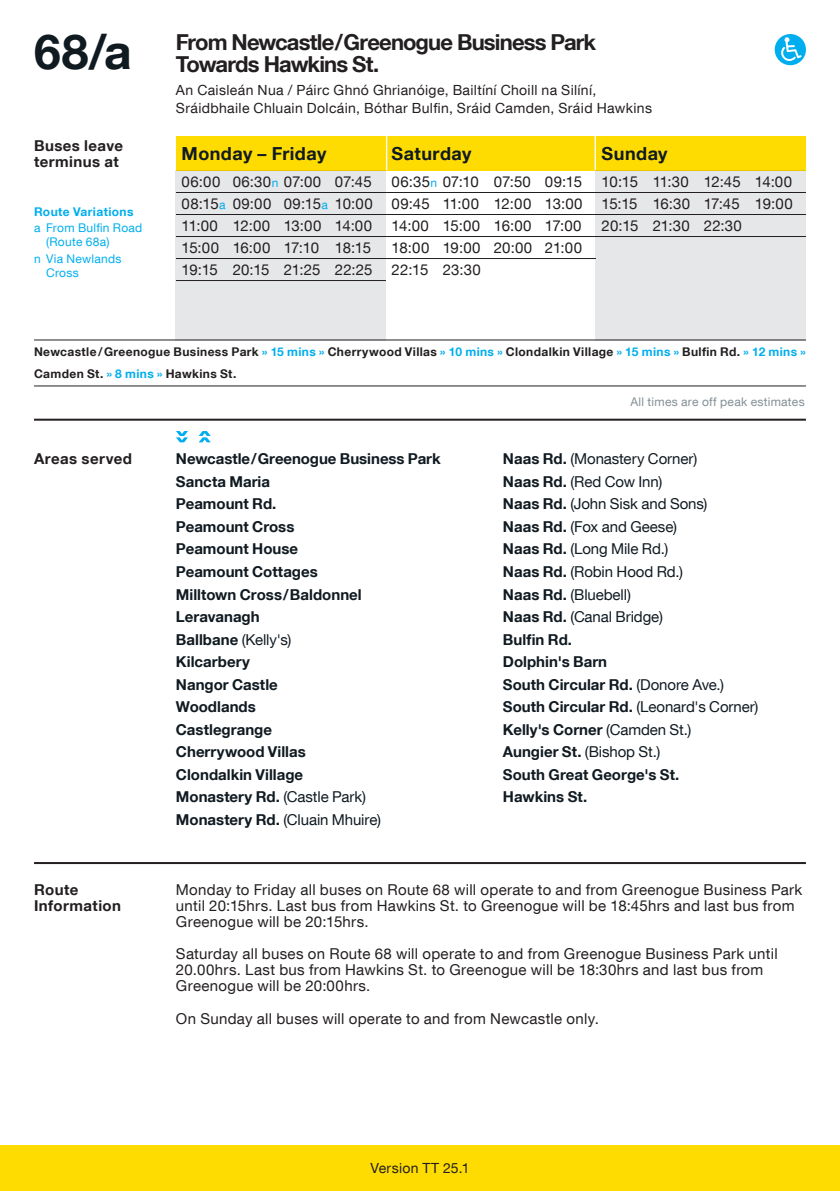
<style>
.page{position:relative;width:840px;height:1191px;background:#fff}
.page>*{position:absolute;margin:0;border:0;box-sizing:border-box;transform-origin:0 0}
.route_number{font:700 48px "Helvetica Neue LT Com";color:#101a21}
.Towards_heading{font:700 22px "Helvetica Neue LT Com";letter-spacing:-.04em;color:#231f20}
.Day_Heading{font:700 18px "Helvetica Neue LT Com";letter-spacing:.025em;color:#101a21}
.Notes_Contents{font:15px/22px "Helvetica Neue LT Com";letter-spacing:.02em;color:#231f20;text-align:justify}
.Fare_Stages{font:700 15px "Helvetica Neue LT Com";color:#101a21}
.Fare_Stages-2{font:15px "Helvetica Neue LT Com";letter-spacing:-.005em;color:#101a21}
.Departure_times_with_rules_letters{font:15px "Helvetica Neue LT Com";letter-spacing:.02em;color:#231f20}
.Buses_leave_terminus_at__Title{font:700 15px/16px "Helvetica Neue LT Com";letter-spacing:.03em;color:#231f20}
.Fare_information__Title{font:700 15px "Helvetica Neue LT Com";letter-spacing:.03em;color:#231f20}
.Fare_Stages_Left_Title{font:700 15px "Helvetica Neue LT Com";letter-spacing:.03em;color:#231f20}
.Departure_times_without_rules{font:15px "Helvetica Neue LT Com";letter-spacing:.01em;color:#231f20}
.Irish_names{font:14px/18px "Helvetica Neue LT Com";letter-spacing:.025em;color:#231f20}
.Operative_date___Garage_Details{font:14px "Helvetica Neue LT Com";letter-spacing:.02em;color:#231f20}
.Interval_times{font:700 12px/22.6px "Helvetica Neue LT Com";letter-spacing:.03em;color:#231f20}
.Exception_information{font:12px/14px "Helvetica Neue LT Com";letter-spacing:.025em;color:#00aeef}
.Operative_date{font:12px "Helvetica Neue LT Com";letter-spacing:.025em;color:#828f96}
.Exception_information-2{font:700 12px "Helvetica Neue LT Com";letter-spacing:.03em;color:#00aeef}
.s1{font-size:12px;color:#00aeef}
.s2{color:#00aeef}
.s3{font-weight:700}
.s4{font-weight:400}
</style>
<div class="page">
<div style="left:176px;top:136px;width:629px;height:34px;background:#ffdc01"></div>
<div style="left:0;top:1145px;width:839px;height:46px;background:#ffdc01"></div>
<hr style="left:594px;top:136px;width:1px;height:34px;background:#fff">
<hr style="left:386px;top:136px;width:1px;height:34px;background:#fff">
<hr style="left:34px;top:419px;width:771px;height:2px;background:#231f20">
<hr style="left:34px;top:862px;width:771px;height:2px;background:#231f20">
<svg style="left:176px;top:431px;width:12px;height:11px"></svg>
<svg style="left:198px;top:431px;width:13px;height:11px"></svg>
<div style="left:774px;top:34px;width:31px;height:31px;background:#00aeef;border-radius:50%"></div>
<svg style="left:780px;top:37px;width:21px;height:24px"></svg>
<div style="left:176px;top:170px;width:210px;height:170px;background:#e6e7e9"></div>
<hr style="left:176px;top:192px;width:210px;height:1px;background:#231f20">
<hr style="left:176px;top:214px;width:210px;height:1px;background:#231f20">
<hr style="left:176px;top:236px;width:210px;height:1px;background:#231f20">
<hr style="left:176px;top:258px;width:210px;height:1px;background:#231f20">
<hr style="left:176px;top:280px;width:210px;height:1px;background:#231f20">
<hr style="left:386px;top:192px;width:209px;height:1px;background:#231f20">
<hr style="left:386px;top:214px;width:209px;height:1px;background:#231f20">
<hr style="left:386px;top:236px;width:209px;height:1px;background:#231f20">
<hr style="left:386px;top:258px;width:209px;height:1px;background:#231f20">
<div style="left:595px;top:170px;width:210px;height:170px;background:#e6e7e9"></div>
<hr style="left:595px;top:192px;width:210px;height:1px;background:#231f20">
<hr style="left:595px;top:214px;width:210px;height:1px;background:#231f20">
<hr style="left:595px;top:236px;width:210px;height:1px;background:#231f20">
<hr style="left:34px;top:340px;width:771px;height:1px;background:#231f20">
<hr style="left:34px;top:385px;width:771px;height:1px;background:#231f20">
<p class="route_number" style="left:34px;top:22px;width:99px">68/a</p>
<p class="Towards_heading" style="left:176px;top:28px;width:421px">From Newcastle/Greenogue Business Park</p>
<p class="Towards_heading" style="left:176px;top:50px;width:205px">Towards Hawkins St.</p>
<p class="Irish_names" style="left:176px;top:81px;width:477px">An Caisleán Nua / Páirc Ghnó Ghrianóige, Bailtíní Choill na Silíní,<br>Sráidbhaile Chluain Dolcáin, Bóthar Bulfin, Sráid Camden, Sráid Hawkins</p>
<p class="Buses_leave_terminus_at__Title" style="left:34px;top:137px;width:90px">Buses leave terminus at</p>
<p class="Day_Heading" style="left:181px;top:142px;width:146px">Monday – Friday</p>
<p class="Notes_Contents" style="left:181px;top:170px;width:192px">06:00 06:30<span class="s1">n</span> 07:00 07:45<br>08:15<span class="s1">a</span> 09:00 09:15<span class="s1">a</span> 10:00<br>11:00 12:00 13:00 14:00<br>15:00 16:00 17:10 18:15<br>19:15 20:15 21:25 22:25</p>
<p class="Exception_information-2" style="left:34px;top:204px;width:101px">Route Variations</p>
<p class="Exception_information" style="left:46px;top:221px;width:98px;text-indent:-12px">a From Bulfin Road (Route 68a)</p>
<p class="Exception_information" style="left:46px;top:252px;width:77px;text-indent:-12px">n Via Newlands<br>Cross</p>
<p class="Day_Heading" style="left:391px;top:142px;width:81px">Saturday</p>
<p class="Departure_times_with_rules_letters" style="left:391px;top:172px;width:192px">06:35<span class="s1">n</span> 07:10 07:50 09:15</p>
<p class="Departure_times_with_rules_letters" style="left:391px;top:194px;width:192px">09:45 11:00 12:00 13:00</p>
<p class="Departure_times_with_rules_letters" style="left:391px;top:216px;width:191px">14:00 15:00 16:00 17:00</p>
<p class="Departure_times_with_rules_letters" style="left:391px;top:238px;width:192px">18:00 19:00 20:00 21:00</p>
<p class="Departure_times_without_rules" style="left:391px;top:260px;width:91px">22:15 23:30</p>
<p class="Day_Heading" style="left:601px;top:142px;width:67px">Sunday</p>
<p class="Notes_Contents" style="left:601px;top:170px;width:192px">10:15 11:30 12:45 14:00<br>15:15 16:30 17:45 19:00<br>20:15 21:30 22:30</p>
<p class="Interval_times" style="left:34px;top:340px;width:772px">Newcastle/Greenogue Business Park <span class="s2">» 15 mins »</span> Cherrywood Villas <span class="s2">» 10 mins »</span> Clondalkin Village <span class="s2">» 15 mins »</span> Bulfin Rd. <span class="s2">» 12 mins »<br></span>Camden St. <span class="s2">» 8 mins »</span> Hawkins St.</p>
<p class="Operative_date" style="left:630px;top:394px;width:176px">All times are off peak estimates</p>
<p class="Fare_Stages_Left_Title" style="left:34px;top:449px;width:99px">Areas served</p>
<p class="Fare_Stages" style="left:176px;top:449px;width:266px">Newcastle/Greenogue Business Park</p>
<p class="Fare_Stages" style="left:176px;top:472px;width:96px">Sancta Maria</p>
<p class="Fare_Stages" style="left:176px;top:494px;width:102px">Peamount Rd.</p>
<p class="Fare_Stages" style="left:176px;top:517px;width:120px">Peamount Cross</p>
<p class="Fare_Stages" style="left:176px;top:539px;width:124px">Peamount House</p>
<p class="Fare_Stages" style="left:176px;top:562px;width:143px">Peamount Cottages</p>
<p class="Fare_Stages" style="left:176px;top:584px;width:187px">Milltown Cross/Baldonnel</p>
<p class="Fare_Stages" style="left:176px;top:607px;width:85px">Leravanagh</p>
<p class="Fare_Stages-2" style="left:176px;top:630px;width:117px"><span class="s3">Ballbane</span> (Kelly's)</p>
<p class="Fare_Stages" style="left:176px;top:652px;width:75px">Kilcarbery</p>
<p class="Fare_Stages" style="left:176px;top:674px;width:103px">Nangor Castle</p>
<p class="Fare_Stages" style="left:176px;top:697px;width:81px">Woodlands</p>
<p class="Fare_Stages" style="left:176px;top:719px;width:98px">Castlegrange</p>
<p class="Fare_Stages" style="left:176px;top:742px;width:131px">Cherrywood Villas</p>
<p class="Fare_Stages" style="left:176px;top:764px;width:129px">Clondalkin Village</p>
<p class="Fare_Stages" style="left:176px;top:787px;width:191px">Monastery Rd. <span class="s4">(Castle Park)</span></p>
<p class="Fare_Stages-2" style="left:176px;top:810px;width:206px"><span class="s3">Monastery Rd.</span> (Cluain Mhuire)</p>
<p class="Fare_Stages-2" style="left:502px;top:450px;width:196px"><span class="s3">Naas Rd.</span> (Monastery Corner)</p>
<p class="Fare_Stages-2" style="left:502px;top:472px;width:161px"><span class="s3">Naas Rd.</span> (Red Cow Inn)</p>
<p class="Fare_Stages-2" style="left:502px;top:495px;width:206px"><span class="s3">Naas Rd.</span> (John Sisk and Sons)</p>
<p class="Fare_Stages-2" style="left:502px;top:517px;width:175px"><span class="s3">Naas Rd.</span> (Fox and Geese)</p>
<p class="Fare_Stages-2" style="left:502px;top:540px;width:167px"><span class="s3">Naas Rd.</span> (Long Mile Rd.)</p>
<p class="Fare_Stages-2" style="left:502px;top:562px;width:181px"><span class="s3">Naas Rd.</span> (Robin Hood Rd.)</p>
<p class="Fare_Stages-2" style="left:502px;top:585px;width:129px"><span class="s3">Naas Rd.</span> (Bluebell)</p>
<p class="Fare_Stages-2" style="left:502px;top:607px;width:161px"><span class="s3">Naas Rd.</span> (Canal Bridge)</p>
<p class="Fare_Stages" style="left:502px;top:629px;width:71px">Bulfin Rd.</p>
<p class="Fare_Stages" style="left:502px;top:652px;width:106px">Dolphin's Barn</p>
<p class="Fare_Stages" style="left:502px;top:674px;width:222px">South Circular Rd. <span class="s4">(Donore Ave.)</span></p>
<p class="Fare_Stages-2" style="left:502px;top:697px;width:257px"><span class="s3">South Circular Rd.</span> (Leonard's Corner)</p>
<p class="Fare_Stages" style="left:502px;top:719px;width:190px">Kelly's Corner <span class="s4">(Camden St.)</span></p>
<p class="Fare_Stages-2" style="left:502px;top:742px;width:159px"><span class="s3">Aungier St.</span> (Bishop St.)</p>
<p class="Fare_Stages" style="left:502px;top:764px;width:178px">South Great George's St.</p>
<p class="Fare_Stages" style="left:502px;top:787px;width:86px">Hawkins St.</p>
<p class="Fare_information__Title" style="left:34px;top:880px;width:46px">Route</p>
<p class="Fare_information__Title" style="left:34px;top:896px;width:88px">Information</p>
<p class="Notes_Contents" style="left:176px;top:881px;width:627px;line-height:16px;text-align:left">Monday to Friday all buses on Route 68 will operate to and from Greenogue Business Park until 20:15hrs. Last bus from Hawkins St. to Greenogue will be 18:45hrs and last bus from<br>Greenogue will be 20:15hrs.</p>
<p class="Notes_Contents" style="left:176px;top:945px;width:603px;line-height:16px;text-align:left">Saturday all buses on Route 68 will operate to and from Greenogue Business Park until<br>20.00hrs. Last bus from Hawkins St. to Greenogue will be 18:30hrs and last bus from<br>Greenogue will be 20:00hrs.</p>
<p class="Notes_Contents" style="left:176px;top:1006px;width:424px">On Sunday all buses will operate to and from Newcastle only.</p>
<p class="Operative_date___Garage_Details" style="left:370px;top:1159px;width:101px">Version TT 25.1</p>
</div>
